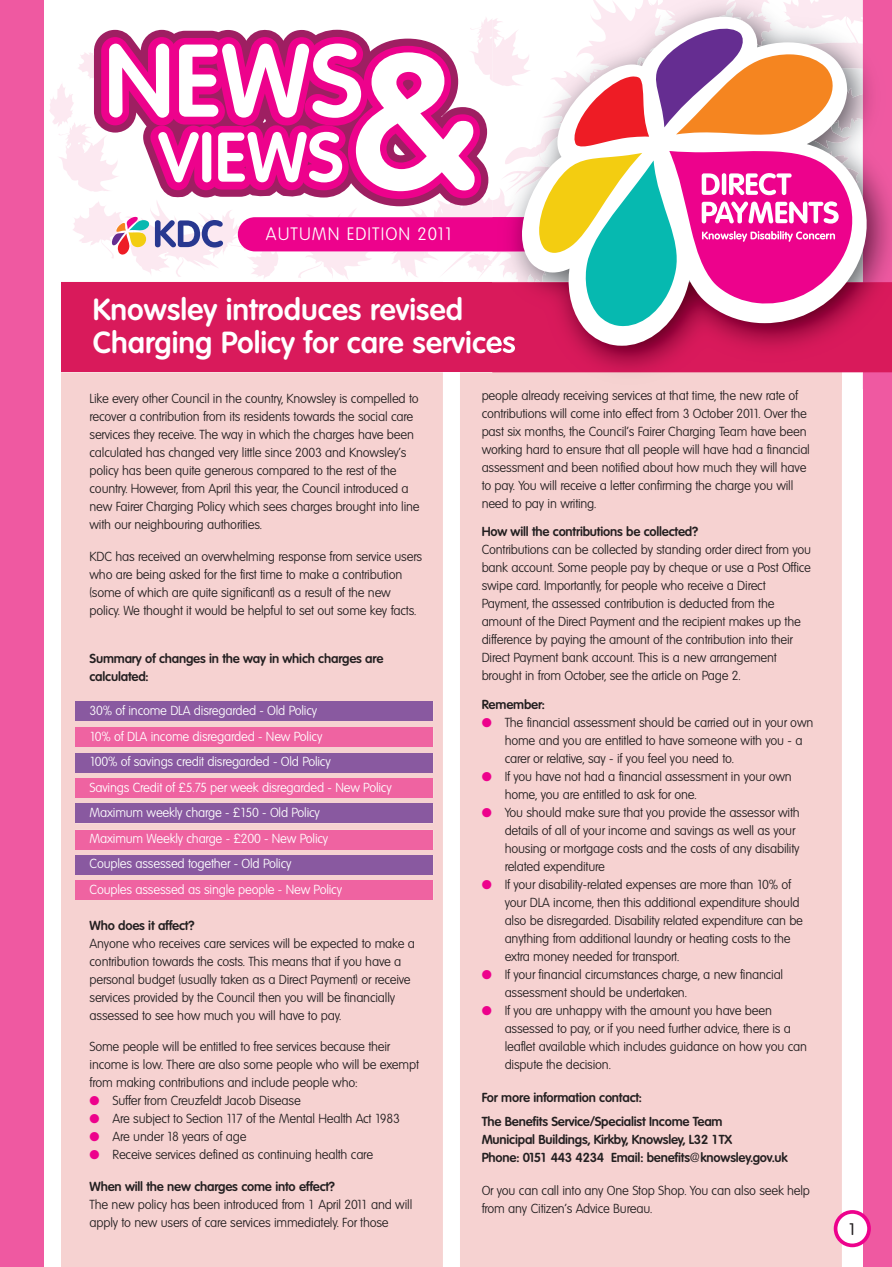
<style>
.page{position:relative;width:892px;height:1267px;background:#fff}
.page>*{position:absolute;margin:0;border:0;box-sizing:border-box;transform-origin:0 0}
.t1{font:600 29.7px/32.7px "Volkswagen";color:#fff}
.t2{font:300 17.4px "Volkswagen";letter-spacing:.06em;color:#fff}
.t3{font:300 16.5px "VAG Rounded";color:#231f20}
.t4{font:300 12.75px/18px "Volkswagen";letter-spacing:-.015em;color:#231f20}
.t5{font:600 12.75px/18px "Volkswagen";letter-spacing:-.015em;color:#231f20}
.t6{font:300 12.75px/25.5px "Volkswagen";letter-spacing:-.015em;color:#fff}
.s1{color:#ed028c}
</style>
<div class="page">
<div style="left:61px;top:372px;width:382px;height:895px;background:#f6d2d1"></div>
<div style="left:460px;top:372px;width:382px;height:895px;background:#f6d2d1"></div>
<div style="left:75px;top:701px;width:358px;height:19px;background:#8959a0"></div>
<div style="left:75px;top:727px;width:358px;height:20px;background:#ef63a1"></div>
<div style="left:75px;top:753px;width:358px;height:19px;background:#8959a0"></div>
<div style="left:75px;top:778px;width:358px;height:20px;background:#ef63a1"></div>
<div style="left:75px;top:804px;width:358px;height:19px;background:#8959a0"></div>
<div style="left:75px;top:830px;width:358px;height:19px;background:#ef63a1"></div>
<div style="left:75px;top:855px;width:358px;height:19px;background:#8959a0"></div>
<div style="left:75px;top:880px;width:358px;height:20px;background:#ef63a1"></div>
<div style="left:0;top:0;width:44px;height:1267px;background:#ef59a1"></div>
<div style="left:863px;top:0;width:29px;height:1267px;background:#ef59a1"></div>
<div style="left:61px;top:282px;width:831px;height:90px;background:#d91a5b"></div>
<div style="left:835px;top:1212px;width:34px;height:33px;background:#fff;border-radius:50%"></div>
<div style="left:834px;top:1210px;width:37px;height:37px;border:4px solid #ed028c;border-radius:50%"></div>
<svg style="left:49px;top:18px;width:443px;height:261px"></svg>
<div style="left:238px;top:217px;width:422px;height:34px;background:#ed028c;border-radius:17px"></div>
<img style="left:492px;top:372px;width:371px;height:17px">
<img style="left:856px;top:0;width:7px;height:15px">
<img style="left:492px;top:18px;width:26px;height:68px">
<img style="left:744px;top:0;width:112px;height:15px">
<img style="left:492px;top:150px;width:26px;height:128px">
<img style="left:492px;top:282px;width:400px;height:88px">
<img style="left:492px;top:329px;width:32px;height:30px">
<img style="left:492px;top:217px;width:26px;height:34px">
<svg style="left:521px;top:15px;width:353px;height:331px"></svg>
<svg style="left:518px;top:28px;width:340px;height:301px"></svg>
<h2 class="t2" style="left:266px;top:224px;width:189px">AUTUMN EDITION 2011</h2>
<h1 class="t1" style="left:93px;top:293px;width:424px">Knowsley introduces revised<br>Charging Policy for care services</h1>
<p class="t4" style="left:90px;top:390px;width:332px">Like every other Council in the country, Knowsley is compelled to recover a contribution from its residents towards the social care services they receive. The way in which the charges have been calculated has changed very little since 2003 and Knowsley’s policy has been quite generous compared to the rest of the country. However, from April this year, the Council introduced a new Fairer Charging Policy which sees charges brought into line with our neighbouring authorities.</p>
<p class="t4" style="left:90px;top:547px;width:334px">KDC has received an overwhelming response from service users who are being asked for the first time to make a contribution (some of which are quite significant) as a result of the new policy. We thought it would be helpful to set out some key facts.</p>
<p class="t5" style="left:90px;top:649px;width:295px">Summary of changes in the way in which charges are calculated:</p>
<p class="t6" style="left:90px;top:698px;width:304px">30% of income DLA disregarded - Old Policy<br>10% of DLA income disregarded - New Policy<br>100% of savings credit disregarded - Old Policy<br>Savings Credit of £5.75 per week disregarded - New Policy Maximum weekly charge - £150 - Old Policy<br>Maximum Weekly charge - £200 - New Policy<br>Couples assessed together - Old Policy<br>Couples assessed as single people - New Policy</p>
<p class="t5" style="left:90px;top:916px;width:107px">Who does it affect?</p>
<p class="t4" style="left:90px;top:934px;width:327px">Anyone who receives care services will be expected to make a contribution towards the costs. This means that if you have a personal budget (usually taken as a Direct Payment) or receive services provided by the Council then you will be financially assessed to see how much you will have to pay.</p>
<p class="t4" style="left:90px;top:1038px;width:331px">Some people will be entitled to free services because their income is low. There are also some people who will be exempt from making contributions and include people who:</p>
<p class="t4" style="left:90px;top:1092px;width:213px"><span class="s1">●</span> Suffer from Creuzfeldt Jacob Disease</p>
<p class="t4" style="left:90px;top:1110px;width:312px"><span class="s1">●</span> Are subject to Section 117 of the Mental Health Act 1983</p>
<p class="t4" style="left:90px;top:1128px;width:158px"><span class="s1">●</span> Are under 18 years of age</p>
<p class="t4" style="left:90px;top:1146px;width:285px"><span class="s1">●</span> Receive services defined as continuing health care</p>
<p class="t5" style="left:90px;top:1177px;width:247px">When will the new charges come into effect?</p>
<p class="t4" style="left:90px;top:1195px;width:324px">The new policy has been introduced from 1 April 2011 and will apply to new users of care services immediately. For those</p>
<p class="t4" style="left:482px;top:386px;width:330px">people already receiving services at that time, the new rate of contributions will come into effect from 3 October 2011. Over the past six months, the Council’s Fairer Charging Team have been working hard to ensure that all people will have had a financial assessment and been notified about how much they will have to pay. You will receive a letter confirming the charge you will need to pay in writing.</p>
<p class="t5" style="left:482px;top:523px;width:218px">How will the contributions be collected?</p>
<p class="t4" style="left:482px;top:541px;width:331px">Contributions can be collected by standing order direct from you bank account. Some people pay by cheque or use a Post Office swipe card. Importantly, for people who receive a Direct Payment, the assessed contribution is deducted from the amount of the Direct Payment and the recipient makes up the difference by paying the amount of the contribution into their Direct Payment bank account. This is a new arrangement brought in from October, see the article on Page 2.</p>
<p class="t5" style="left:482px;top:695px;width:65px">Remember:</p>
<p class="t4" style="left:505px;top:713px;width:310px;text-indent:-23px"><span class="s1">●</span> The financial assessment should be carried out in your own home and you are entitled to have someone with you - a carer or relative, say - if you feel you need to.</p>
<p class="t4" style="left:505px;top:767px;width:289px;text-indent:-23px"><span class="s1">●</span> If you have not had a financial assessment in your own home, you are entitled to ask for one.</p>
<p class="t4" style="left:505px;top:803px;width:297px;text-indent:-23px"><span class="s1">●</span> You should make sure that you provide the assessor with details of all of your income and savings as well as your housing or mortgage costs and the costs of any disability related expenditure</p>
<p class="t4" style="left:505px;top:875px;width:300px;text-indent:-23px"><span class="s1">●</span> If your disability-related expenses are more than 10% of your DLA income, then this additional expenditure should also be disregarded. Disability related expenditure can be anything from additional laundry or heating costs to the extra money needed for transport.</p>
<p class="t4" style="left:505px;top:965px;width:280px;text-indent:-23px"><span class="s1">●</span> If your financial circumstances charge, a new financial assessment should be undertaken.</p>
<p class="t4" style="left:505px;top:1001px;width:304px;text-indent:-23px"><span class="s1">●</span> If you are unhappy with the amount you have been assessed to pay, or if you need further advice, there is a leaflet available which includes guidance on how you can dispute the decision.</p>
<p class="t5" style="left:482px;top:1085px;width:242px;line-height:24px">For more information contact:<br>The Benefits Service/Specialist Income Team</p>
<p class="t5" style="left:482px;top:1130px;width:307px">Municipal Buildings, Kirkby, Knowsley, L32 1TX<br>Phone: 0151 443 4234 Email: benefits@knowsley.gov.uk</p>
<p class="t4" style="left:482px;top:1181px;width:330px">Or you can call into any One Stop Shop. You can also seek help from any Citizen’s Advice Bureau.</p>
<p class="t3" style="left:849px;top:1220px;width:7px">1</p>
</div>
